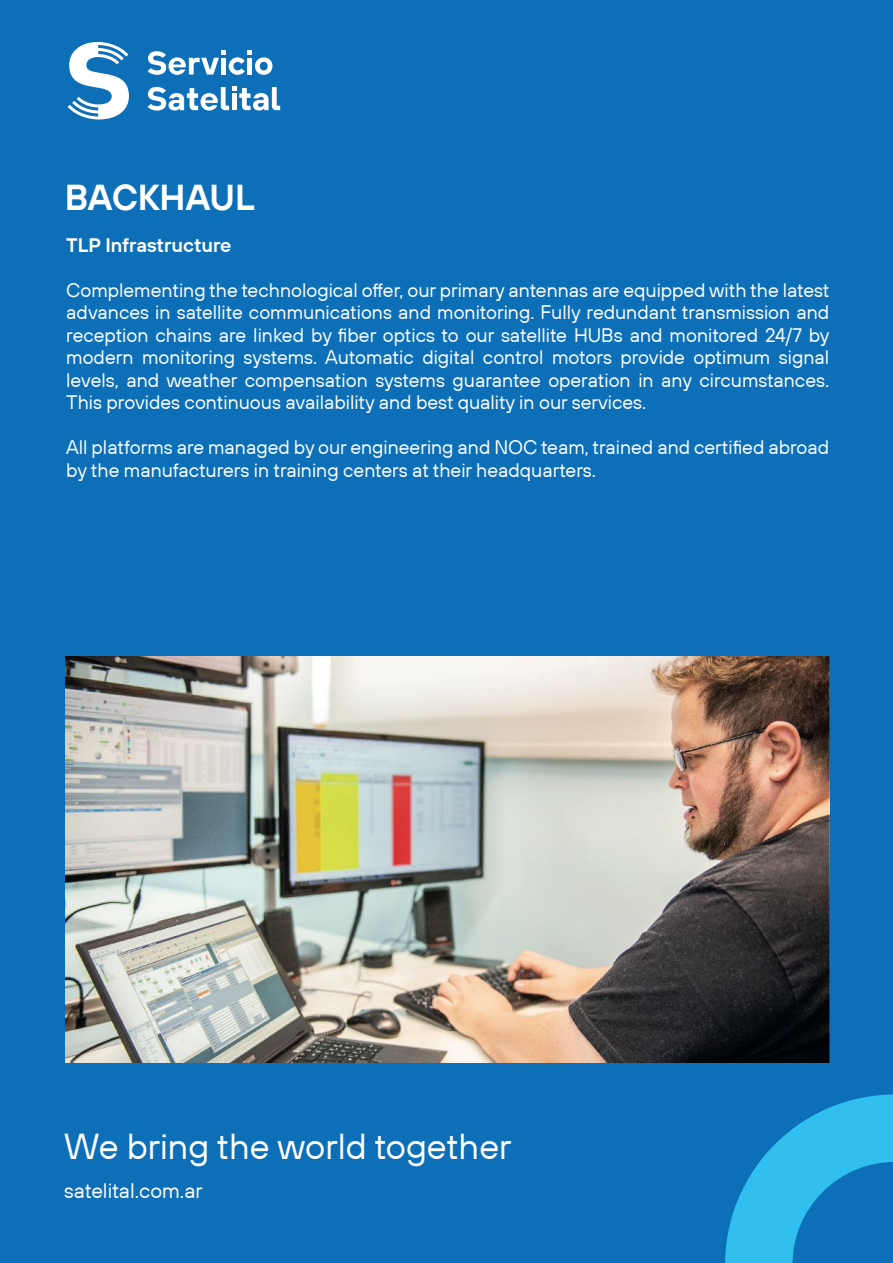
<style>
.page{position:relative;width:893px;height:1263px;background:#0d6fb8}
.page>*{position:absolute;margin:0;border:0;box-sizing:border-box;transform-origin:0 0}
.t1{font:36px "TT Hoves";color:#fff}
.t2{font:600 36px "TT Hoves";color:#fff}
.t3{font:21px "TT Hoves";color:#fff}
.t4{font:19.5px/22.5px "TT Hoves";color:#fff;text-align:justify}
.t5{font:600 19.5px "TT Hoves";color:#fff}
</style>
<div class="page">
<svg style="left:725px;top:1094px;width:168px;height:169px"></svg>
<svg style="left:148px;top:87px;width:132px;height:24px"></svg>
<svg style="left:148px;top:51px;width:124px;height:24px"></svg>
<svg style="left:68px;top:42px;width:61px;height:78px"></svg>
<img style="left:66px;top:657px;width:764px;height:405px">
<h1 class="t2" style="left:65px;top:173px;width:191px">BACKHAUL</h1>
<p class="t5" style="left:66px;top:232px;width:167px">TLP Infrastructure</p>
<p class="t4" style="left:66px;top:278px;width:765px">Complementing the technological offer, our primary antennas are equipped with the latest advances in satellite communications and monitoring. Fully redundant transmission and reception chains are linked by fiber optics to our satellite HUBs and monitored 24/7 by modern monitoring systems. Automatic digital control motors provide optimum signal levels, and weather compensation systems guarantee operation in any circumstances.<br>This provides continuous availability and best quality in our services.</p>
<p class="t4" style="left:66px;top:436px;width:764px">All platforms are managed by our engineering and NOC team, trained and certified abroad by the manufacturers in training centers at their headquarters.</p>
<h1 class="t1" style="left:64px;top:1124px;width:449px">We bring the world together</h1>
<p class="t3" style="left:64px;top:1177px;width:140px">satelital.com.ar</p>
</div>
